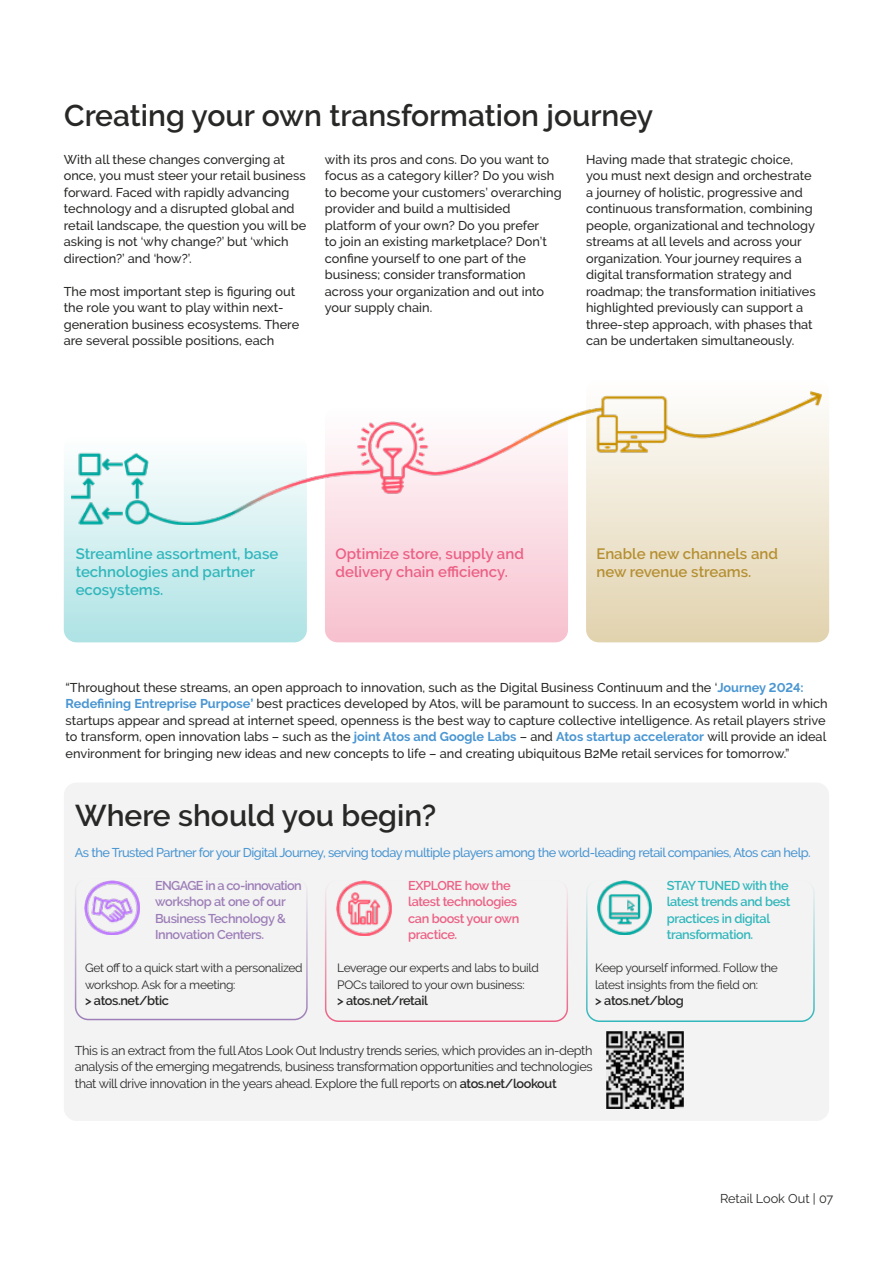
<style>
.page{position:relative;width:893px;height:1263px;background:#fff}
.page>*{position:absolute;margin:0;border:0;box-sizing:border-box;transform-origin:0 0}
.t1{font:600 30px "Raleway";color:#282827}
.t2{font:600 15px/18px "Raleway";color:#31b7bc}
.t3{font:600 15px/18px "Raleway";color:#ec6084}
.t4{font:600 15px/18px "Raleway";color:#b58f32}
.t5{font:500 12.75px/16.5px "Raleway";color:#282827}
.t6{font:12.75px/16.5px "Raleway";letter-spacing:-.03em;color:#282827;text-align:justify}
.t7{font:500 12.75px "Raleway";letter-spacing:-.04em;color:#4a96d2}
.t8{font:600 12.75px/16.5px "Raleway";letter-spacing:-.03em;color:#9d7eb8}
.t9{font:600 12.75px/16.5px "Raleway";letter-spacing:-.03em;color:#31b7bc}
.t10{font:600 12.75px/16.5px "Raleway";letter-spacing:-.03em;color:#ec6084}
.t11{font:600 12.75px "Raleway";letter-spacing:-.03em;color:#282827}
.t12{font:12.75px "Raleway";color:#282827}
.t13{font:12px/16.5px "Raleway";letter-spacing:-.025em;color:#282827}
.s1{font-weight:700;color:#4a96d2}
.s2{font-weight:600}
</style>
<div class="page">
<div style="left:586px;top:378px;width:243px;height:264px;background:linear-gradient(to bottom,#fffffe,#e2d3ae);border-radius:13px"></div>
<svg style="left:325px;top:406px;width:243px;height:236px;fill:#f9d0da"></svg>
<div style="left:64px;top:435px;width:243px;height:207px;background:linear-gradient(to bottom,#fefefe,#aee2e4);border-radius:13px"></div>
<div style="left:64px;top:782px;width:765px;height:339px;background:#f3f3f3;border-radius:13px"></div>
<img style="left:71px;top:392px;width:751px;height:133px">
<div style="left:75px;top:877px;width:233px;height:143px;border:2px solid #9d7eb8;border-radius:13px"></div>
<div style="left:325px;top:879px;width:243px;height:143px;border:2px solid #ec6084;border-radius:13px"></div>
<div style="left:586px;top:879px;width:229px;height:143px;border:2px solid #31b7bc;border-radius:13px"></div>
<img style="left:85px;top:880px;width:54px;height:54px">
<img style="left:337px;top:881px;width:54px;height:54px">
<img style="left:597px;top:880px;width:54px;height:55px">
<img style="left:606px;top:1032px;width:77px;height:76px">
<h1 class="t1" style="left:64px;top:98px;width:590px">Creating your own transformation journey</h1>
<p class="t5" style="left:64px;top:151px;width:244px">With all these changes converging at once, you must steer your retail business forward. Faced with rapidly advancing technology and a disrupted global and retail landscape, the question you will be asking is not ‘why change?’ but ‘which direction?’ and ‘how?’.</p>
<p class="t5" style="left:64px;top:283px;width:237px">The most important step is figuring out the role you want to play within next&shy;generation business ecosystems. There are several possible positions, each</p>
<p class="t5" style="left:325px;top:151px;width:238px">with its pros and cons. Do you want to focus as a category killer? Do you wish to become your customers’ overarching provider and build a multisided platform of your own? Do you prefer<br>to join an existing marketplace? Don’t confine yourself to one part of the business; consider transformation across your organization and out into your supply chain.</p>
<p class="t5" style="left:586px;top:151px;width:231px">Having made that strategic choice, you must next design and orchestrate a journey of holistic, progressive and continuous transformation, combining people, organizational and technology streams at all levels and across your organization. Your journey requires a digital transformation strategy and roadmap; the transformation initiatives highlighted previously can support a three-step approach, with phases that can be undertaken simultaneously.</p>
<p class="t2" style="left:76px;top:545px;width:204px">Streamline assortment, base technologies and partner ecosystems.</p>
<p class="t3" style="left:336px;top:545px;width:190px">Optimize store, supply and delivery chain efficiency.</p>
<p class="t4" style="left:596px;top:545px;width:183px">Enable new channels and new revenue streams.</p>
<p class="t5" style="left:66px;top:679px;width:764px">“Throughout these streams, an open approach to innovation, such as the Digital Business Continuum and the ‘<span class="s1">Journey 2024:<br>Redefining Entreprise Purpose’</span> best practices developed by Atos, will be paramount to success. In an ecosystem world in which startups appear and spread at internet speed, openness is the best way to capture collective intelligence. As retail players strive to transform, open innovation labs – such as the <span class="s1">joint Atos and Google Labs</span> – and <span class="s1">Atos startup accelerator</span> will provide an ideal environment for bringing new ideas and new concepts to life – and creating ubiquitous B2Me retail services for tomorrow.”</p>
<h1 class="t1" style="left:75px;top:798px;width:363px">Where should you begin?</h1>
<p class="t7" style="left:75px;top:845px;width:737px">As the Trusted Partner for your Digital Journey, serving today multiple players among the world-leading retail companies, Atos can help.</p>
<p class="t8" style="left:155px;top:877px;width:148px">ENGAGE in a co-innovation workshop at one of our<br>Business Technology &amp;<br>Innovation Centers.</p>
<p class="t13" style="left:85px;top:960px;width:219px">Get off to a quick start with a personalized workshop. Ask for a meeting:</p>
<p class="t11" style="left:85px;top:993px;width:85px">&gt; atos.net/btic</p>
<p class="t10" style="left:408px;top:877px;width:113px">EXPLORE how the latest technologies can boost your own practice.</p>
<p class="t9" style="left:667px;top:877px;width:125px">STAY TUNED with the latest trends and best practices in digital transformation.</p>
<p class="t13" style="left:337px;top:960px;width:203px">Leverage our experts and labs to build<br>POCs tailored to your own business:</p>
<p class="t11" style="left:337px;top:993px;width:92px">&gt; atos.net/retail</p>
<p class="t13" style="left:595px;top:960px;width:184px">Keep yourself informed. Follow the latest insights from the field on:</p>
<p class="t11" style="left:595px;top:993px;width:90px">&gt; atos.net/blog</p>
<p class="t6" style="left:75px;top:1042px;width:519px">This is an extract from the full Atos Look Out Industry trends series, which provides an in-depth analysis of the emerging megatrends, business transformation opportunities and technologies that will drive innovation in the years ahead. Explore the full reports on <span class="s2">atos.net/lookout</span></p>
<p class="t12" style="left:720px;top:1191px;width:115px">Retail Look Out | 07</p>
</div>
